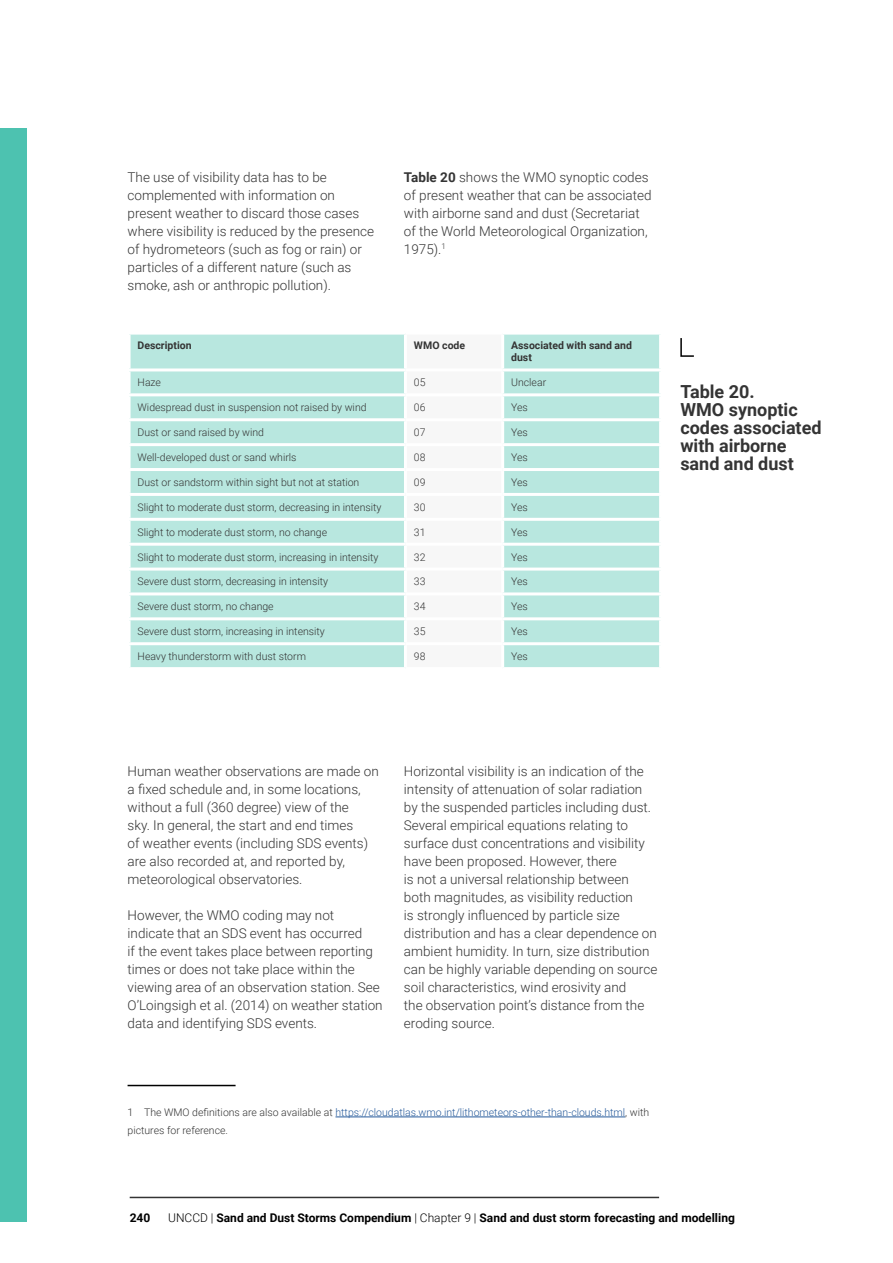
<style>
.page{position:relative;width:893px;height:1263px;background:#fff}
.page>*{position:absolute;margin:0;border:0;box-sizing:border-box;transform-origin:0 0}
.t1{font:700 18px/18px "Roboto";color:#343434}
.t2{font:300 13.5px/18px "Roboto";color:#343434}
.t3{font:700 12px "Roboto";color:#000}
.t4{font:300 10.5px/18px "Roboto";color:#343434}
.t5{font:700 10.5px/12px "Roboto";color:#343434}
.s1{font-weight:700}
.s2{color:#275b9b}
.s3{font-weight:300}
</style>
<div class="page">
<div style="left:0;top:128px;width:27px;height:1093px;background:#4dc2b0"></div>
<hr style="left:130px;top:1197px;width:529px;height:1px;background:#343434">
<div style="left:131px;top:335px;width:528px;height:332px;background:#b8e7df"></div>
<svg style="left:407px;top:335px;width:94px;height:332px"></svg>
<hr style="left:404px;top:335px;width:3px;height:33px;background:#fff">
<hr style="left:501px;top:335px;width:3px;height:33px;background:#fff">
<hr style="left:128px;top:368px;width:277px;height:3px;background:#fff">
<hr style="left:405px;top:368px;width:98px;height:3px;background:#fff">
<hr style="left:404px;top:371px;width:3px;height:22px;background:#fff">
<hr style="left:503px;top:368px;width:159px;height:3px;background:#fff">
<hr style="left:501px;top:371px;width:3px;height:22px;background:#fff">
<hr style="left:128px;top:393px;width:277px;height:3px;background:#fff">
<hr style="left:405px;top:393px;width:98px;height:3px;background:#fff">
<hr style="left:404px;top:396px;width:3px;height:22px;background:#fff">
<hr style="left:503px;top:393px;width:159px;height:3px;background:#fff">
<hr style="left:501px;top:396px;width:3px;height:22px;background:#fff">
<hr style="left:128px;top:418px;width:277px;height:3px;background:#fff">
<hr style="left:405px;top:418px;width:98px;height:3px;background:#fff">
<hr style="left:404px;top:421px;width:3px;height:22px;background:#fff">
<hr style="left:503px;top:418px;width:159px;height:3px;background:#fff">
<hr style="left:501px;top:421px;width:3px;height:22px;background:#fff">
<hr style="left:128px;top:443px;width:277px;height:3px;background:#fff">
<hr style="left:405px;top:443px;width:98px;height:3px;background:#fff">
<hr style="left:404px;top:446px;width:3px;height:22px;background:#fff">
<hr style="left:503px;top:443px;width:159px;height:3px;background:#fff">
<hr style="left:501px;top:446px;width:3px;height:22px;background:#fff">
<hr style="left:128px;top:468px;width:277px;height:3px;background:#fff">
<hr style="left:405px;top:468px;width:98px;height:3px;background:#fff">
<hr style="left:404px;top:471px;width:3px;height:22px;background:#fff">
<hr style="left:503px;top:468px;width:159px;height:3px;background:#fff">
<hr style="left:501px;top:471px;width:3px;height:22px;background:#fff">
<hr style="left:128px;top:493px;width:277px;height:3px;background:#fff">
<hr style="left:405px;top:493px;width:98px;height:3px;background:#fff">
<hr style="left:404px;top:496px;width:3px;height:22px;background:#fff">
<hr style="left:503px;top:493px;width:159px;height:3px;background:#fff">
<hr style="left:501px;top:496px;width:3px;height:22px;background:#fff">
<hr style="left:128px;top:518px;width:277px;height:3px;background:#fff">
<hr style="left:405px;top:518px;width:98px;height:3px;background:#fff">
<hr style="left:404px;top:521px;width:3px;height:22px;background:#fff">
<hr style="left:503px;top:518px;width:159px;height:3px;background:#fff">
<hr style="left:501px;top:521px;width:3px;height:22px;background:#fff">
<hr style="left:128px;top:543px;width:277px;height:3px;background:#fff">
<hr style="left:405px;top:543px;width:98px;height:3px;background:#fff">
<hr style="left:404px;top:546px;width:3px;height:22px;background:#fff">
<hr style="left:503px;top:543px;width:159px;height:3px;background:#fff">
<hr style="left:501px;top:546px;width:3px;height:22px;background:#fff">
<hr style="left:128px;top:568px;width:277px;height:3px;background:#fff">
<hr style="left:405px;top:568px;width:98px;height:3px;background:#fff">
<hr style="left:404px;top:571px;width:3px;height:21px;background:#fff">
<hr style="left:503px;top:568px;width:159px;height:3px;background:#fff">
<hr style="left:501px;top:571px;width:3px;height:21px;background:#fff">
<hr style="left:128px;top:592px;width:277px;height:3px;background:#fff">
<hr style="left:405px;top:592px;width:98px;height:3px;background:#fff">
<hr style="left:404px;top:595px;width:3px;height:22px;background:#fff">
<hr style="left:503px;top:592px;width:159px;height:3px;background:#fff">
<hr style="left:501px;top:595px;width:3px;height:22px;background:#fff">
<hr style="left:128px;top:617px;width:277px;height:3px;background:#fff">
<hr style="left:405px;top:617px;width:98px;height:3px;background:#fff">
<hr style="left:404px;top:620px;width:3px;height:22px;background:#fff">
<hr style="left:503px;top:617px;width:159px;height:3px;background:#fff">
<hr style="left:501px;top:620px;width:3px;height:22px;background:#fff">
<hr style="left:128px;top:642px;width:277px;height:3px;background:#fff">
<hr style="left:405px;top:642px;width:98px;height:3px;background:#fff">
<hr style="left:404px;top:645px;width:3px;height:22px;background:#fff">
<hr style="left:503px;top:642px;width:159px;height:3px;background:#fff">
<hr style="left:501px;top:645px;width:3px;height:22px;background:#fff">
<hr style="left:128px;top:1085px;width:108px;height:1px;background:#000">
<hr style="left:335px;top:1117px;width:290px;height:1px;background:#275b9b">
<svg style="left:680px;top:338px;width:14px;height:19px"></svg>
<p class="t2" style="left:128px;top:167px;width:248px">The use of visibility data has to be complemented with information on present weather to discard those cases where visibility is reduced by the presence of hydrometeors (such as fog or rain) or particles of a different nature (such as smoke, ash or anthropic pollution).</p>
<p class="t2" style="left:404px;top:167px;width:249px"><span class="s1">Table 20</span> shows the WMO synoptic codes of present weather that can be associated with airborne sand and dust (Secretariat of the World Meteorological Organization, 1975).<sup>1</sup></p>
<p class="t5" style="left:138px;top:339px;width:56px">Description</p>
<p class="t5" style="left:414px;top:339px;width:53px">WMO code</p>
<p class="t5" style="left:511px;top:339px;width:122px">Associated with sand and dust</p>
<p class="t4" style="left:138px;top:373px;width:25px">Haze</p>
<p class="t4" style="left:414px;top:373px;width:13px">05</p>
<p class="t4" style="left:511px;top:373px;width:37px">Unclear</p>
<p class="t4" style="left:138px;top:398px;width:231px">Widespread dust in suspension not raised by wind</p>
<p class="t4" style="left:414px;top:398px;width:13px">06</p>
<p class="t4" style="left:511px;top:398px;width:18px">Yes</p>
<p class="t4" style="left:138px;top:423px;width:128px">Dust or sand raised by wind</p>
<p class="t4" style="left:414px;top:423px;width:13px">07</p>
<p class="t4" style="left:511px;top:423px;width:18px">Yes</p>
<p class="t4" style="left:138px;top:448px;width:160px">Well-developed dust or sand whirls</p>
<p class="t4" style="left:414px;top:448px;width:13px">08</p>
<p class="t4" style="left:511px;top:448px;width:18px">Yes</p>
<p class="t4" style="left:138px;top:473px;width:223px">Dust or sandstorm within sight but not at station</p>
<p class="t4" style="left:414px;top:473px;width:13px">09</p>
<p class="t4" style="left:511px;top:473px;width:18px">Yes</p>
<p class="t4" style="left:138px;top:498px;width:245px">Slight to moderate dust storm, decreasing in intensity</p>
<p class="t4" style="left:414px;top:498px;width:13px">30</p>
<p class="t4" style="left:511px;top:498px;width:18px">Yes</p>
<p class="t4" style="left:138px;top:523px;width:191px">Slight to moderate dust storm, no change</p>
<p class="t4" style="left:414px;top:523px;width:13px">31</p>
<p class="t4" style="left:511px;top:523px;width:18px">Yes</p>
<p class="t4" style="left:138px;top:547px;width:242px">Slight to moderate dust storm, increasing in intensity</p>
<p class="t4" style="left:414px;top:547px;width:13px">32</p>
<p class="t4" style="left:511px;top:547px;width:18px">Yes</p>
<p class="t4" style="left:138px;top:572px;width:192px">Severe dust storm, decreasing in intensity</p>
<p class="t4" style="left:414px;top:572px;width:13px">33</p>
<p class="t4" style="left:511px;top:572px;width:18px">Yes</p>
<p class="t4" style="left:138px;top:597px;width:138px">Severe dust storm, no change</p>
<p class="t4" style="left:414px;top:597px;width:13px">34</p>
<p class="t4" style="left:511px;top:597px;width:18px">Yes</p>
<p class="t4" style="left:138px;top:622px;width:189px">Severe dust storm, increasing in intensity</p>
<p class="t4" style="left:414px;top:622px;width:13px">35</p>
<p class="t4" style="left:511px;top:622px;width:18px">Yes</p>
<p class="t4" style="left:138px;top:647px;width:170px">Heavy thunderstorm with dust storm</p>
<p class="t4" style="left:414px;top:647px;width:13px">98</p>
<p class="t4" style="left:511px;top:647px;width:18px">Yes</p>
<h1 class="t1" style="left:680px;top:381px;width:143px">Table 20.<br>WMO synoptic codes associated with airborne sand and dust</h1>
<p class="t2" style="left:128px;top:761px;width:253px">Human weather observations are made on a fixed schedule and, in some locations, without a full (360 degree) view of the<br>sky. In general, the start and end times<br>of weather events (including SDS events) are also recorded at, and reported by, meteorological observatories.</p>
<p class="t2" style="left:128px;top:905px;width:257px">However, the WMO coding may not indicate that an SDS event has occurred<br>if the event takes place between reporting times or does not take place within the viewing area of an observation station. See O’Loingsigh et al. (2014) on weather station data and identifying SDS events.</p>
<p class="t2" style="left:404px;top:761px;width:255px">Horizontal visibility is an indication of the intensity of attenuation of solar radiation by the suspended particles including dust.<br>Several empirical equations relating to surface dust concentrations and visibility have been proposed. However, there<br>is not a universal relationship between both magnitudes, as visibility reduction<br>is strongly influenced by particle size distribution and has a clear dependence on ambient humidity. In turn, size distribution can be highly variable depending on source soil characteristics, wind erosivity and<br>the observation point’s distance from the eroding source.</p>
<p class="t4" style="left:128px;top:1103px;width:523px">1 The WMO definitions are also available at <span class="s2">https://cloudatlas.wmo.int/lithometeors-other-than-clouds.html</span>, with pictures for reference.</p>
<p class="t3" style="left:130px;top:1209px;width:22px">240</p>
<p class="t3" style="left:168px;top:1209px;width:568px"><span class="s3">UNCCD |</span> Sand and Dust Storms Compendium <span class="s3">| Chapter 9 |</span> Sand and dust storm forecasting and modelling</p>
</div>
